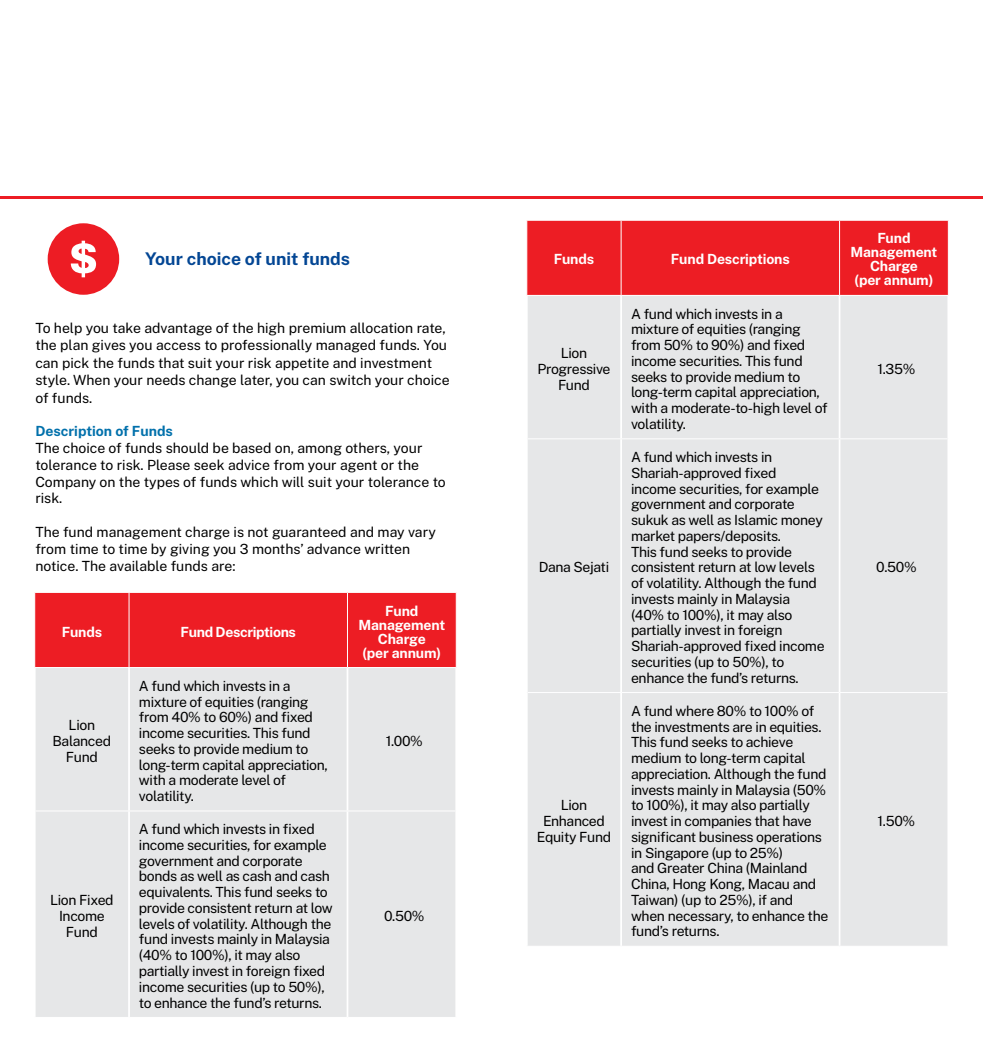
<style>
.page{position:relative;width:983px;height:1042px;background:#fff}
.page>*{position:absolute;margin:0;border:0;box-sizing:border-box;transform-origin:0 0}
.t1{font:700 17.5px "Public Sans";color:#034694}
.t2{font:14px/15.8px "Public Sans";letter-spacing:-.025em;color:#000}
.t3{font:14px/16.8px "Public Sans";color:#000}
.t4{font:700 14px/14px "Public Sans";letter-spacing:-.01em;color:#fff;text-align:center}
.t5{font:700 14px "Public Sans";color:#0070ab}
</style>
<div class="page">
<hr style="left:491px;top:196px;width:491px;height:2px;background:#ed1d24">
<hr style="left:0;top:196px;width:491px;height:2px;background:#ed1d24">
<div style="left:48px;top:223px;width:71px;height:72px;background:#ed1c24;border-radius:50%"></div>
<svg style="left:71px;top:241px;width:25px;height:36px"></svg>
<div style="left:35px;top:593px;width:420px;height:74px;background:#ed1d24"></div>
<div style="left:36px;top:668px;width:419px;height:349px;background:#e6e7e8"></div>
<hr style="left:129px;top:593px;width:1px;height:74px;background:#fff">
<hr style="left:347px;top:593px;width:1px;height:74px;background:#fff">
<hr style="left:128px;top:668px;width:2px;height:142px;background:#fff">
<hr style="left:346px;top:668px;width:2px;height:142px;background:#fff">
<hr style="left:128px;top:811px;width:2px;height:206px;background:#fff">
<hr style="left:346px;top:811px;width:2px;height:206px;background:#fff">
<hr style="left:36px;top:810px;width:93px;height:1px;background:#fff">
<hr style="left:129px;top:810px;width:218px;height:1px;background:#fff">
<hr style="left:347px;top:810px;width:108px;height:1px;background:#fff">
<div style="left:527px;top:221px;width:420px;height:74px;background:#ed1d24"></div>
<div style="left:528px;top:296px;width:419px;height:650px;background:#e6e7e8"></div>
<hr style="left:620px;top:221px;width:1px;height:74px;background:#fff">
<hr style="left:838px;top:221px;width:1px;height:74px;background:#fff">
<hr style="left:620px;top:296px;width:1px;height:142px;background:#fff">
<hr style="left:838px;top:296px;width:2px;height:142px;background:#fff">
<hr style="left:620px;top:439px;width:1px;height:253px;background:#fff">
<hr style="left:838px;top:439px;width:2px;height:253px;background:#fff">
<hr style="left:620px;top:693px;width:1px;height:253px;background:#fff">
<hr style="left:838px;top:693px;width:2px;height:253px;background:#fff">
<hr style="left:527px;top:438px;width:94px;height:1px;background:#fff">
<hr style="left:621px;top:438px;width:218px;height:1px;background:#fff">
<hr style="left:839px;top:438px;width:108px;height:1px;background:#fff">
<hr style="left:527px;top:692px;width:94px;height:1px;background:#fff">
<hr style="left:621px;top:692px;width:218px;height:1px;background:#fff">
<hr style="left:839px;top:692px;width:108px;height:1px;background:#fff">
<p class="t1" style="left:145px;top:247px;width:206px">Your choice of unit funds</p>
<p class="t3" style="left:35px;top:318px;width:415px;line-height:17.5px">To help you take advantage of the high premium allocation rate, the plan gives you access to professionally managed funds. You can pick the funds that suit your risk appetite and investment style. When your needs change later, you can switch your choice of funds.</p>
<p class="t5" style="left:35px;top:422px;width:139px">Description of Funds</p>
<p class="t3" style="left:35px;top:439px;width:412px">The choice of funds should be based on, among others, your tolerance to risk. Please seek advice from your agent or the Company on the types of funds which will suit your tolerance to risk.</p>
<p class="t3" style="left:35px;top:523px;width:402px">The fund management charge is not guaranteed and may vary from time to time by giving you 3 months’ advance written notice. The available funds are:</p>
<p class="t4" style="left:62px;top:624px;width:42px">Funds</p>
<p class="t4" style="left:180px;top:624px;width:117px">Fund Descriptions</p>
<p class="t2" style="left:53px;top:717px;width:60px;text-align:center">Lion<br>Balanced<br>Fund</p>
<p class="t2" style="left:50px;top:891px;width:65px;text-align:center">Lion Fixed<br>Income<br>Fund</p>
<p class="t2" style="left:139px;top:677px;width:190px">A fund which invests in a mixture of equities (ranging from 40% to 60%) and fixed income securities. This fund seeks to provide medium to long-term capital appreciation, with a moderate level of volatility.</p>
<p class="t2" style="left:139px;top:821px;width:195px">A fund which invests in fixed income securities, for example government and corporate bonds as well as cash and cash equivalents. This fund seeks to provide consistent return at low levels of volatility. Although the fund invests mainly in Malaysia (40% to 100%), it may also partially invest in foreign fixed income securities (up to 50%), to enhance the fund’s returns.</p>
<p class="t4" style="left:358px;top:603px;width:88px">Fund<br>Management<br>Charge<br>(per annum)</p>
<p class="t2" style="left:385px;top:732px;width:39px">1.00%</p>
<p class="t2" style="left:384px;top:907px;width:42px">0.50%</p>
<p class="t4" style="left:553px;top:252px;width:42px">Funds</p>
<p class="t4" style="left:670px;top:252px;width:120px">Fund Descriptions</p>
<p class="t2" style="left:537px;top:345px;width:75px;text-align:center">Lion<br>Progressive<br>Fund</p>
<p class="t2" style="left:538px;top:559px;width:72px">Dana Sejati</p>
<p class="t2" style="left:536px;top:797px;width:76px;text-align:center">Lion<br>Enhanced<br>Equity Fund</p>
<p class="t2" style="left:631px;top:305px;width:198px">A fund which invests in a mixture of equities (ranging from 50% to 90%) and fixed income securities. This fund seeks to provide medium to long-term capital appreciation, with a moderate-to-high level of volatility.</p>
<p class="t2" style="left:631px;top:449px;width:195px">A fund which invests in<br>Shariah-approved fixed income securities, for example government and corporate sukuk as well as Islamic money market papers/deposits.<br>This fund seeks to provide consistent return at low levels of volatility. Although the fund invests mainly in Malaysia (40% to 100%), it may also partially invest in foreign<br>Shariah-approved fixed income securities (up to 50%), to enhance the fund’s returns.</p>
<p class="t2" style="left:631px;top:702px;width:199px">A fund where 80% to 100% of the investments are in equities.<br>This fund seeks to achieve medium to long-term capital appreciation. Although the fund invests mainly in Malaysia (50% to 100%), it may also partially invest in companies that have significant business operations in Singapore (up to 25%)<br>and Greater China (Mainland<br>China, Hong Kong, Macau and<br>Taiwan) (up to 25%), if and when necessary, to enhance the fund’s returns.</p>
<p class="t4" style="left:850px;top:231px;width:88px">Fund<br>Management<br>Charge<br>(per annum)</p>
<p class="t2" style="left:877px;top:360px;width:39px">1.35%</p>
<p class="t2" style="left:875px;top:559px;width:42px">0.50%</p>
<p class="t2" style="left:877px;top:812px;width:39px">1.50%</p>
</div>
